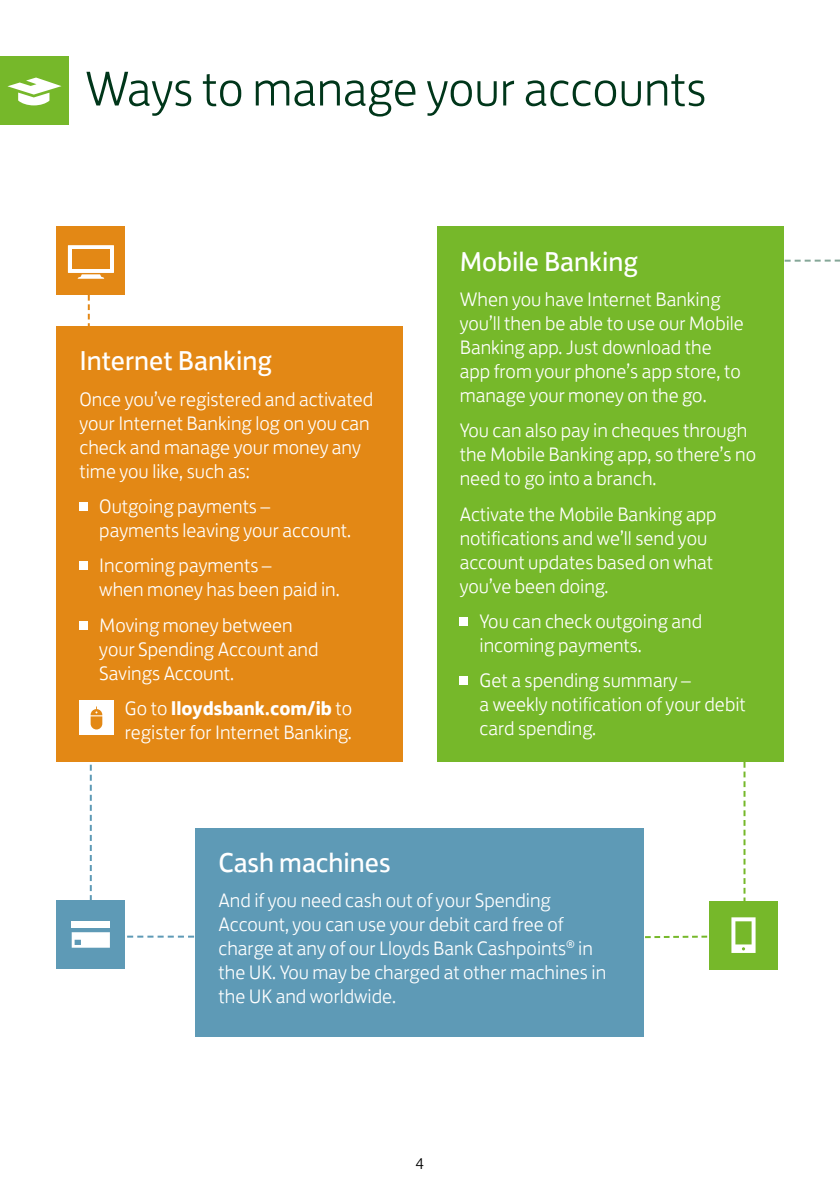
<style>
.page{position:relative;width:840px;height:1191px;background:#fff}
.page>*{position:absolute;margin:0;border:0;box-sizing:border-box;transform-origin:0 0}
.t1{font:300 50px "Lloyds Bank Jack";color:#00361a}
.t2{font:28px "Lloyds Bank Jack";color:#fff}
.t3{font:300 20px/24px "Lloyds Bank Jack";color:#fff}
.t4{font:300 16px "Lloyds Bank Jack";color:#000}
.s1{font-weight:700}
</style>
<div class="page">
<svg style="left:645px;top:935px;width:61px;height:3px"></svg>
<svg style="left:127px;top:935px;width:67px;height:2px"></svg>
<svg style="left:90px;top:764px;width:2px;height:136px"></svg>
<svg style="left:743px;top:762px;width:2px;height:139px"></svg>
<svg style="left:782px;top:258px;width:57px;height:5px"></svg>
<div style="left:57px;top:327px;width:346px;height:435px;background:#e38815"></div>
<div style="left:79px;top:502px;width:9px;height:9px;background:#fff"></div>
<div style="left:79px;top:561px;width:9px;height:9px;background:#fff"></div>
<div style="left:79px;top:621px;width:9px;height:8px;background:#fff"></div>
<div style="left:79px;top:701px;width:34px;height:34px;background:#fff"></div>
<svg style="left:90px;top:713px;width:13px;height:8px"></svg>
<svg style="left:91px;top:706px;width:11px;height:23px"></svg>
<div style="left:437px;top:227px;width:345px;height:535px;background:#76b82a"></div>
<div style="left:459px;top:617px;width:9px;height:9px;background:#fff"></div>
<div style="left:459px;top:676px;width:9px;height:9px;background:#fff"></div>
<div style="left:0;top:57px;width:68px;height:68px;background:#76b82a"></div>
<svg style="left:7px;top:77px;width:54px;height:28px"></svg>
<div style="left:57px;top:227px;width:68px;height:68px;background:#e38815"></div>
<svg style="left:68px;top:245px;width:46px;height:34px"></svg>
<div style="left:73px;top:249px;width:37px;height:20px;background:#e38815"></div>
<div style="left:709px;top:901px;width:68px;height:68px;background:#76b82a"></div>
<svg style="left:731px;top:917px;width:24px;height:36px"></svg>
<div style="left:196px;top:828px;width:447px;height:208px;background:#5e9ab6"></div>
<div style="left:57px;top:900px;width:68px;height:68px;background:#5e9ab6"></div>
<div style="left:72px;top:921px;width:38px;height:7px;background:#fff"></div>
<svg style="left:72px;top:932px;width:38px;height:15px"></svg>
<svg style="left:88px;top:295px;width:2px;height:32px"></svg>
<p class="t1" style="left:85px;top:49px;width:622px">Ways to manage your accounts</p>
<p class="t2" style="left:79px;top:338px;width:193px">Internet Banking</p>
<p class="t3" style="left:79px;top:385px;width:295px">Once you’ve registered and activated your Internet Banking log on you can check and manage your money any time you like, such as:</p>
<p class="t3" style="left:99px;top:492px;width:253px">Outgoing payments – payments leaving your account.</p>
<p class="t3" style="left:99px;top:551px;width:242px">Incoming payments –<br>when money has been paid in.</p>
<p class="t3" style="left:99px;top:611px;width:220px">Moving money between your Spending Account and<br>Savings Account.</p>
<p class="t3" style="left:125px;top:694px;width:229px">Go to <span class="s1">lloydsbank.com/ib</span> to register for Internet Banking.</p>
<p class="t2" style="left:459px;top:239px;width:179px">Mobile Banking</p>
<p class="t3" style="left:459px;top:285px;width:285px">When you have Internet Banking you’ll then be able to use our Mobile<br>Banking app. Just download the app from your phone’s app store, to manage your money on the go.</p>
<p class="t3" style="left:459px;top:416px;width:298px">You can also pay in cheques through the Mobile Banking app, so there’s no need to go into a branch.</p>
<p class="t3" style="left:459px;top:500px;width:258px">Activate the Mobile Banking app notifications and we’ll send you account updates based on what you’ve been doing.</p>
<p class="t3" style="left:479px;top:607px;width:224px">You can check outgoing and incoming payments.</p>
<p class="t3" style="left:479px;top:666px;width:268px">Get a spending summary –<br>a weekly notification of your debit card spending.</p>
<p class="t2" style="left:218px;top:839px;width:173px">Cash machines</p>
<p class="t3" style="left:218px;top:886px;width:389px">And if you need cash out of your Spending Account, you can use your debit card free of charge at any of our Lloyds Bank Cashpoints<sup>®</sup> in the UK. You may be charged at other machines in the UK and worldwide.</p>
<p class="t4" style="left:416px;top:1150px;width:10px">4</p>
</div>
